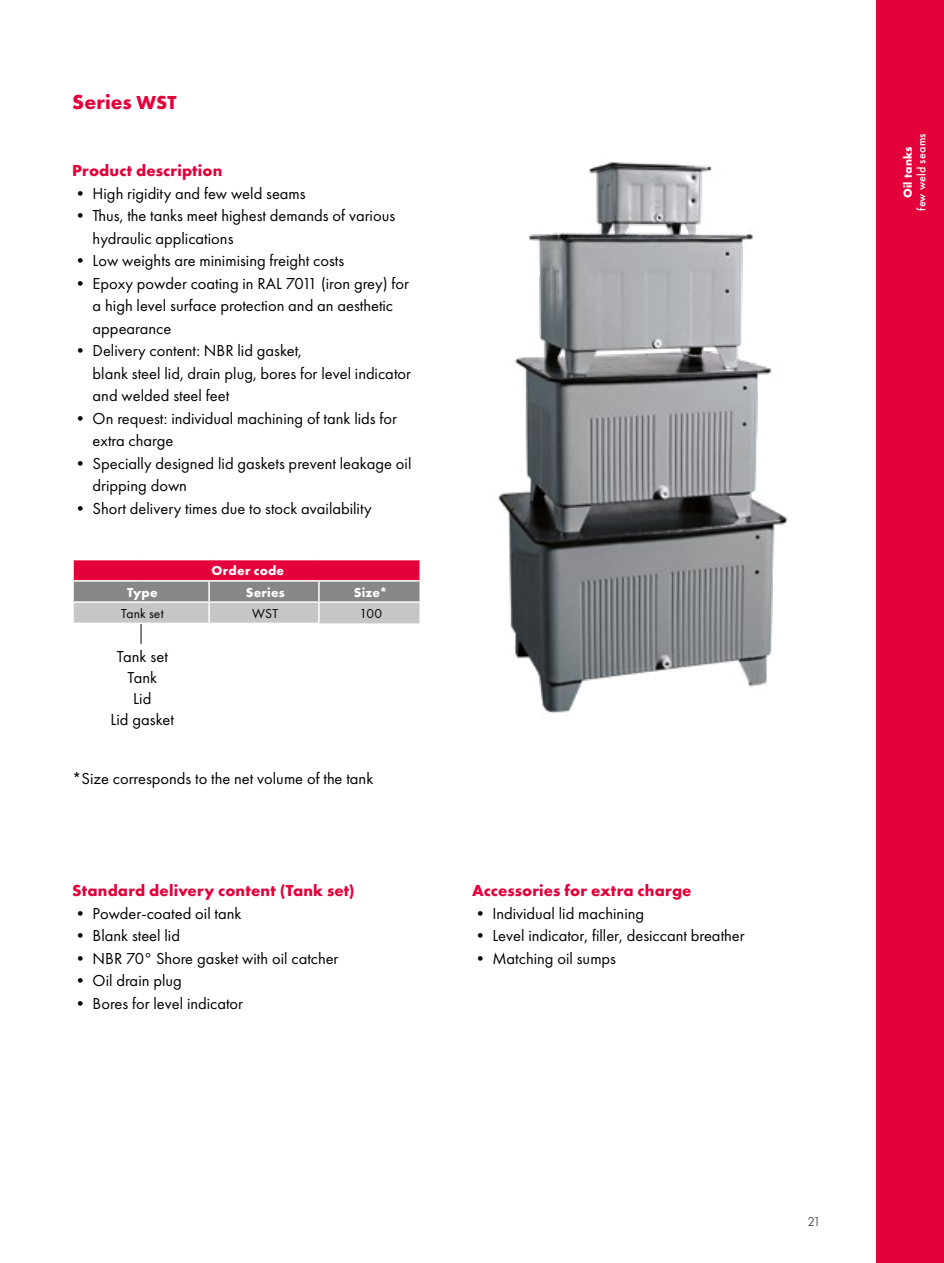
<style>
.page{position:relative;width:944px;height:1263px;background:#fff}
.page>*{position:absolute;margin:0;border:0;box-sizing:border-box;transform-origin:0 0}
.t1{font:700 21px "Futura PT";letter-spacing:.005em;color:#e4003a}
.t2{font:16.5px/22.5px "Futura PT";color:#000}
.t3{font:700 16.5px "Futura PT";letter-spacing:.01em;color:#e4003a}
.t4{font:700 13.5px "Futura PT";letter-spacing:.015em;color:#fff}
.t5{font:13.5px "Futura PT";letter-spacing:.01em;color:#000}
.t6{font:13.5px "Futura PT";color:#575756}
.t7{font:500 12px "Futura PT";letter-spacing:.02em;color:#fff}
.t8{font:700 12px "Futura PT";letter-spacing:.025em;color:#fff}
.s1{font-size:19.5px}
</style>
<div class="page">
<div style="left:876px;top:0;width:68px;height:1263px;background:#e4003a"></div>
<img style="left:498px;top:162px;width:290px;height:552px">
<div style="left:73px;top:560px;width:347px;height:21px;background:#e4003a"></div>
<hr style="left:72px;top:560px;width:2px;height:20px;background:#fff">
<hr style="left:72px;top:580px;width:69px;height:2px;background:#fff">
<hr style="left:141px;top:580px;width:68px;height:2px;background:#fff">
<hr style="left:209px;top:580px;width:110px;height:2px;background:#fff">
<hr style="left:319px;top:580px;width:102px;height:2px;background:#fff">
<svg style="left:73px;top:581px;width:347px;height:43px;background:#aeaeae"></svg>
<hr style="left:419px;top:560px;width:2px;height:20px;background:#fff">
<hr style="left:140px;top:624px;width:2px;height:20px;background:#575756">
<p class="t1" style="left:72px;top:88px;width:106px">Series <span class="s1">WST</span></p>
<p class="t3" style="left:72px;top:160px;width:152px">Product description</p>
<p class="t2" style="left:72px;top:182px;width:235px">• High rigidity and few weld seams</p>
<p class="t2" style="left:93px;top:204px;width:304px;text-indent:-20px">• Thus, the tanks meet highest demands of various hydraulic applications</p>
<p class="t2" style="left:72px;top:249px;width:273px">• Low weights are minimising freight costs</p>
<p class="t2" style="left:93px;top:272px;width:318px;text-indent:-20px">• Epoxy powder coating in RAL 7011 (iron grey) for a high level surface protection and an aesthetic appearance</p>
<p class="t2" style="left:93px;top:339px;width:320px;text-indent:-20px">• Delivery content: NBR lid gasket,<br>blank steel lid, drain plug, bores for level indicator and welded steel feet</p>
<p class="t2" style="left:93px;top:407px;width:306px;text-indent:-20px">• On request: individual machining of tank lids for extra charge</p>
<p class="t2" style="left:93px;top:452px;width:320px;text-indent:-20px">• Specially designed lid gaskets prevent leakage oil dripping down</p>
<p class="t2" style="left:72px;top:497px;width:301px">• Short delivery times due to stock availability</p>
<p class="t4" style="left:211px;top:562px;width:74px">Order code</p>
<p class="t4" style="left:127px;top:583px;width:32px">Type</p>
<p class="t4" style="left:246px;top:583px;width:41px">Series</p>
<p class="t4" style="left:354px;top:583px;width:36px">Size*</p>
<p class="t5" style="left:121px;top:605px;width:44px">Tank set</p>
<p class="t5" style="left:252px;top:605px;width:28px">WST</p>
<p class="t5" style="left:359px;top:605px;width:24px">100</p>
<p class="t2" style="left:110px;top:645px;width:65px;line-height:21.3px;text-align:center">Tank set<br>Tank<br>Lid<br>Lid gasket</p>
<p class="t2" style="left:72px;top:767px;width:303px">*Size corresponds to the net volume of the tank</p>
<p class="t3" style="left:72px;top:880px;width:284px">Standard delivery content (Tank set)</p>
<p class="t2" style="left:72px;top:902px;width:171px">• Powder-coated oil tank</p>
<p class="t2" style="left:72px;top:924px;width:109px">• Blank steel lid</p>
<p class="t2" style="left:72px;top:947px;width:268px">• NBR 70° Shore gasket with oil catcher</p>
<p class="t2" style="left:72px;top:969px;width:111px">• Oil drain plug</p>
<p class="t2" style="left:72px;top:992px;width:172px">• Bores for level indicator</p>
<p class="t3" style="left:472px;top:880px;width:221px">Accessories for extra charge</p>
<p class="t2" style="left:472px;top:902px;width:174px">• Individual lid machining</p>
<p class="t2" style="left:472px;top:924px;width:274px">• Level indicator, filler, desiccant breather</p>
<p class="t2" style="left:472px;top:947px;width:146px">• Matching oil sumps</p>
<p class="t6" style="left:807px;top:1214px;width:15px">21</p>
<p class="t7" style="left:914px;top:211px;width:79px;rotate:-90deg">few weld seams</p>
<p class="t8" style="left:900px;top:198px;width:53px;rotate:-90deg">Oil tanks</p>
</div>
